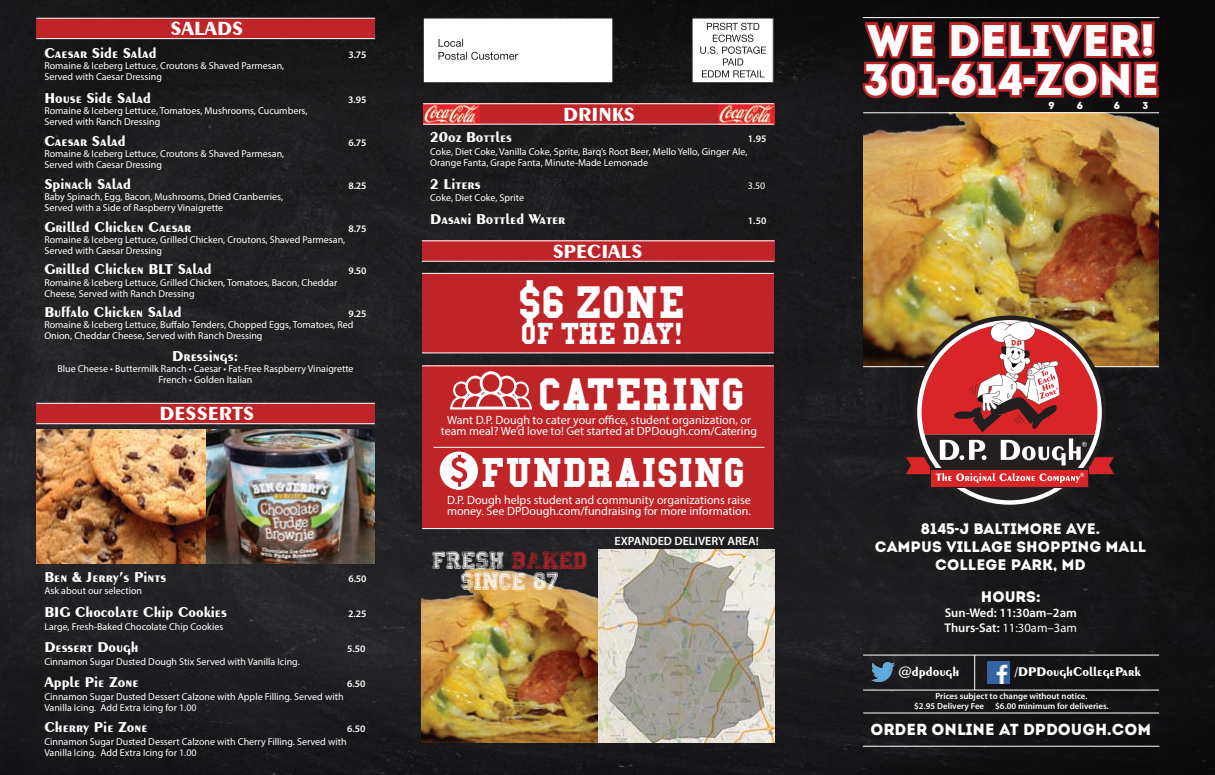
<style>
.page{position:relative;width:1215px;height:775px;background:#fff}
.page>*{position:absolute;margin:0;border:0;box-sizing:border-box;transform-origin:0 0}
.t1{font:700 46.1px "College";color:#fff}
.t2{font:44.3px "Intro";color:#fff}
.t3{font:44px "Intro";color:#fff}
.t4{font:700 42.2px "College";color:#fff}
.t5{font:700 30.7px "College";letter-spacing:-.04em;color:#fff}
.t6{font:700 20px "Exotic 350 BT";color:#fff}
.t7{font:18px "Colleged";color:#fff}
.t8{font:16px "Intro";color:#fff}
.t9{font:15.2px "Intro";color:#fff}
.t10{font:700 15.2px "Exotic 350 BT";color:#fff}
.t11{font:700 15px "Exotic 350 BT";color:#fff}
.t12{font:700 13.3px "Exotic 350 BT";color:#fff}
.t13{font:12.6px "Myriad Pro";color:#fff}
.t14{font:600 12.6px "Myriad Pro";color:#fff}
.t15{font:12px/11.5px "Myriad Pro";color:#fff;text-align:center}
.t16{font:600 12px "Myriad Pro";color:#fff}
.t17{font:10.1px "Intro";color:#fff}
.t18{font:10px/11px "Myriad Pro";color:#fff}
.t19{font:600 10px "Myriad Pro";letter-spacing:-.01em;color:#fff}
.t20{font:600 8.9px "Myriad Pro";color:#fff}
.s1{color:#bf2429}
.s2{font-family:"Impact"}
.s3{font-weight:600}
</style>
<div class="page">
<div style="left:0;top:0;width:1215px;height:775px;background:linear-gradient(to right,#222124,#151517)"></div>
<img style="left:863px;top:113px;width:296px;height:253px">
<img style="left:422px;top:538px;width:176px;height:204px">
<img style="left:599px;top:549px;width:176px;height:193px">
<img style="left:988px;top:661px;width:22px;height:22px">
<img style="left:872px;top:662px;width:22px;height:19px">
<hr style="left:863px;top:746px;width:296px;height:1px;background:#fff">
<hr style="left:863px;top:17px;width:296px;height:1px;background:#fff">
<hr style="left:863px;top:690px;width:296px;height:1px;background:#fff">
<hr style="left:863px;top:655px;width:296px;height:1px;background:#fff">
<hr style="left:863px;top:712px;width:296px;height:1px;background:#fff">
<div style="left:935px;top:75px;width:17px;height:11px;border:5px solid #be2328"></div>
<svg style="left:860px;top:19px;width:81px;height:83px;background:#6e1a1e"></svg>
<svg style="left:947px;top:18px;width:214px;height:84px;background:#6f191c"></svg>
<hr style="left:863px;top:366px;width:296px;height:1px;background:#fff">
<hr style="left:974px;top:655px;width:1px;height:35px;background:#fff">
<hr style="left:863px;top:112px;width:296px;height:1px;background:#fff">
<div style="left:423px;top:18px;width:190px;height:65px;background:#fff"></div>
<div style="left:423px;top:18px;width:190px;height:65px;border:1px solid #231f20"></div>
<div style="left:692px;top:18px;width:81px;height:65px;background:#fff"></div>
<div style="left:692px;top:18px;width:82px;height:65px;border:1px solid #231f20"></div>
<svg style="left:438px;top:39px;width:80px;height:21px"></svg>
<svg style="left:700px;top:23px;width:66px;height:54px"></svg>
<div style="left:422px;top:273px;width:352px;height:80px;background:#bf2429"></div>
<div style="left:422px;top:365px;width:352px;height:163px;background:#bf2429"></div>
<hr style="left:422px;top:273px;width:352px;height:1px;background:#fff">
<hr style="left:422px;top:352px;width:352px;height:1px;background:#fff">
<hr style="left:434px;top:447px;width:330px;height:1px;background:#fff">
<hr style="left:422px;top:528px;width:352px;height:1px;background:#fff">
<hr style="left:422px;top:365px;width:352px;height:1px;background:#fff">
<svg style="left:440px;top:451px;width:38px;height:39px"></svg>
<svg style="left:450px;top:371px;width:82px;height:38px"></svg>
<img style="left:36px;top:429px;width:338px;height:134px">
<svg style="left:904px;top:320px;width:212px;height:180px;background:#99524c"></svg>
<div style="left:422px;top:240px;width:352px;height:21px;background:#bf2429"></div>
<hr style="left:422px;top:240px;width:352px;height:1px;background:#fff">
<hr style="left:422px;top:261px;width:352px;height:1px;background:#fff">
<div style="left:36px;top:403px;width:339px;height:20px;background:#bf2429"></div>
<div style="left:36px;top:18px;width:339px;height:20px;background:#bf2429"></div>
<hr style="left:36px;top:403px;width:339px;height:1px;background:#fff">
<hr style="left:36px;top:18px;width:339px;height:1px;background:#fff">
<hr style="left:36px;top:423px;width:339px;height:1px;background:#fff">
<hr style="left:36px;top:38px;width:339px;height:1px;background:#fff">
<div style="left:423px;top:103px;width:351px;height:21px;background:#bf2429"></div>
<img style="left:423px;top:104px;width:56px;height:20px">
<img style="left:718px;top:104px;width:56px;height:20px">
<hr style="left:423px;top:103px;width:351px;height:1px;background:#fff">
<hr style="left:423px;top:124px;width:351px;height:1px;background:#fff">
<p class="t6" style="left:171px;top:17px;width:74px">SALADS</p>
<p class="t11" style="left:44px;top:44px;width:114px">Caesar Side Salad</p>
<p class="t19" style="left:348px;top:48px;width:20px">3.75</p>
<p class="t18" style="left:44px;top:60px;width:242px">Romaine &amp; Iceberg Lettuce, Croutons &amp; Shaved Parmesan,<br>Served with Caesar Dressing</p>
<p class="t11" style="left:44px;top:89px;width:108px">House Side Salad</p>
<p class="t19" style="left:348px;top:94px;width:20px">3.95</p>
<p class="t18" style="left:44px;top:105px;width:265px">Romaine &amp; Iceberg Lettuce, Tomatoes, Mushrooms, Cucumbers,<br>Served with Ranch Dressing</p>
<p class="t11" style="left:44px;top:132px;width:83px">Caesar Salad</p>
<p class="t19" style="left:348px;top:136px;width:20px">6.75</p>
<p class="t18" style="left:44px;top:148px;width:242px">Romaine &amp; Iceberg Lettuce, Croutons &amp; Shaved Parmesan,<br>Served with Caesar Dressing</p>
<p class="t11" style="left:44px;top:175px;width:88px">Spinach Salad</p>
<p class="t19" style="left:348px;top:179px;width:20px">8.25</p>
<p class="t18" style="left:44px;top:191px;width:240px">Baby Spinach, Egg, Bacon, Mushrooms, Dried Cranberries,<br>Served with a Side of Raspberry Vinaigrette</p>
<p class="t11" style="left:44px;top:218px;width:149px">Grilled Chicken Caesar</p>
<p class="t19" style="left:348px;top:222px;width:20px">8.75</p>
<p class="t18" style="left:44px;top:234px;width:303px">Romaine &amp; Iceberg Lettuce, Grilled Chicken, Croutons, Shaved Parmesan,<br>Served with Caesar Dressing</p>
<p class="t11" style="left:44px;top:260px;width:169px">Grilled Chicken BLT Salad</p>
<p class="t19" style="left:348px;top:265px;width:20px">9.50</p>
<p class="t18" style="left:44px;top:276px;width:294px">Romaine &amp; Iceberg Lettuce, Grilled Chicken, Tomatoes, Bacon, Cheddar<br>Cheese, Served with Ranch Dressing</p>
<p class="t11" style="left:44px;top:303px;width:139px">Buffalo Chicken Salad</p>
<p class="t19" style="left:348px;top:307px;width:20px">9.25</p>
<p class="t18" style="left:44px;top:319px;width:311px">Romaine &amp; Iceberg Lettuce, Buffalo Tenders, Chopped Eggs, Tomatoes, Red<br>Onion, Cheddar Cheese, Served with Ranch Dressing</p>
<p class="t10" style="left:172px;top:347px;width:68px">Dressings:</p>
<p class="t18" style="left:57px;top:363px;width:298px;text-align:center">Blue Cheese • Buttermilk Ranch • Caesar • Fat-Free Raspberry Vinaigrette<br>French • Golden Italian</p>
<p class="t6" style="left:160px;top:402px;width:96px">DESSERTS</p>
<p class="t11" style="left:44px;top:568px;width:124px">Ben &amp; Jerry’s Pints</p>
<p class="t19" style="left:348px;top:572px;width:20px">6.50</p>
<p class="t18" style="left:44px;top:585px;width:99px">Ask about our selection</p>
<p class="t11" style="left:44px;top:603px;width:184px">BIG Chocolate Chip Cookies</p>
<p class="t19" style="left:348px;top:607px;width:20px">2.25</p>
<p class="t18" style="left:44px;top:621px;width:181px">Large, Fresh-Baked Chocolate Chip Cookies</p>
<p class="t11" style="left:44px;top:638px;width:96px">Dessert Dough</p>
<p class="t19" style="left:347px;top:642px;width:20px">5.50</p>
<p class="t18" style="left:44px;top:656px;width:257px">Cinnamon Sugar Dusted Dough Stix Served with Vanilla Icing.</p>
<p class="t11" style="left:44px;top:672px;width:96px">Apple Pie Zone</p>
<p class="t19" style="left:347px;top:677px;width:20px">6.50</p>
<p class="t18" style="left:44px;top:690px;width:301px">Cinnamon Sugar Dusted Dessert Calzone with Apple Filling. Served with<br>Vanilla Icing. Add Extra Icing for 1.00</p>
<p class="t11" style="left:44px;top:718px;width:105px">Cherry Pie Zone</p>
<p class="t19" style="left:347px;top:722px;width:20px">6.50</p>
<p class="t18" style="left:44px;top:736px;width:304px">Cinnamon Sugar Dusted Dessert Calzone with Cherry Filling. Served with<br>Vanilla Icing. Add Extra Icing for 1.00</p>
<p class="t6" style="left:563px;top:102px;width:73px">DRINKS</p>
<p class="t11" style="left:430px;top:128px;width:83px">20oz Bottles</p>
<p class="t19" style="left:748px;top:132px;width:20px">1.95</p>
<p class="t18" style="left:430px;top:146px;width:319px">Coke, Diet Coke, Vanilla Coke, Sprite, Barq’s Root Beer, Mello Yello, Ginger Ale,<br>Orange Fanta, Grape Fanta, Minute-Made Lemonade</p>
<p class="t11" style="left:430px;top:175px;width:52px">2 Liters</p>
<p class="t18" style="left:748px;top:180px;width:19px">3.50</p>
<p class="t18" style="left:430px;top:192px;width:95px">Coke, Diet Coke, Sprite</p>
<p class="t11" style="left:430px;top:210px;width:137px">Dasani Bottled Water</p>
<p class="t19" style="left:748px;top:214px;width:20px">1.50</p>
<p class="t6" style="left:553px;top:239px;width:91px">SPECIALS</p>
<p class="t1" style="left:518px;top:280px;width:168px">$6 ZONE</p>
<p class="t5" style="left:521px;top:318px;width:163px">OF THE DAY!</p>
<p class="t1" style="left:538px;top:371px;width:208px">cATERING</p>
<p class="t15" style="left:441px;top:413px;width:318px">Want D.P. Dough to cater your office, student organization, or team meal? We’d love to! Get started at DPDough.com/Catering</p>
<p class="t4" style="left:481px;top:451px;width:266px">FUNDRAISING</p>
<p class="t15" style="left:447px;top:494px;width:305px;text-align:left">D.P. Dough helps student and community organizations raise money. See DPDough.com/fundraising for more information.</p>
<p class="t7" style="left:432px;top:551px;width:156px">FRESH <span class="s1">BAKED</span></p>
<p class="t7" style="left:461px;top:573px;width:99px">SINCE 87</p>
<p class="t16" style="left:615px;top:533px;width:146px">EXPANDED DELIVERY AREA!</p>
<p class="t2" style="left:867px;top:13px;width:290px">WE DELIVER!</p>
<p class="t3" style="left:863px;top:53px;width:297px">301<span class="s2">-</span>614<span class="s2">-</span>ZONE</p>
<p class="t17" style="left:1048px;top:99px;width:8px">9</p>
<p class="t17" style="left:1077px;top:99px;width:8px">6</p>
<p class="t17" style="left:1114px;top:99px;width:8px">6</p>
<p class="t17" style="left:1143px;top:99px;width:7px">3</p>
<p class="t9" style="left:921px;top:519px;width:181px">8145<span class="s2">-</span>J BALTIMORE AVE.</p>
<p class="t9" style="left:875px;top:538px;width:273px">CAMPUS VILLAGE SHOPPING MALL</p>
<p class="t9" style="left:935px;top:556px;width:152px">COLLEGE PARK, MD</p>
<p class="t9" style="left:981px;top:587px;width:61px">HOURS:</p>
<p class="t14" style="left:945px;top:605px;width:134px">Sun-Wed: 11:30am–2am</p>
<p class="t13" style="left:945px;top:620px;width:134px"><span class="s3">Thurs-Sat:</span> 11:30am–3am</p>
<p class="t12" style="left:899px;top:663px;width:62px">@dpdough</p>
<p class="t12" style="left:1015px;top:663px;width:128px">/DPDoughCollegePark</p>
<p class="t20" style="left:935px;top:690px;width:154px">Prices subject to change without notice.</p>
<p class="t20" style="left:914px;top:700px;width:196px">$2.95 Delivery Fee $6.00 minimum for deliveries.</p>
<p class="t8" style="left:870px;top:719px;width:282px">ORDER ONLINE AT DPDOUGH.COM</p>
</div>
